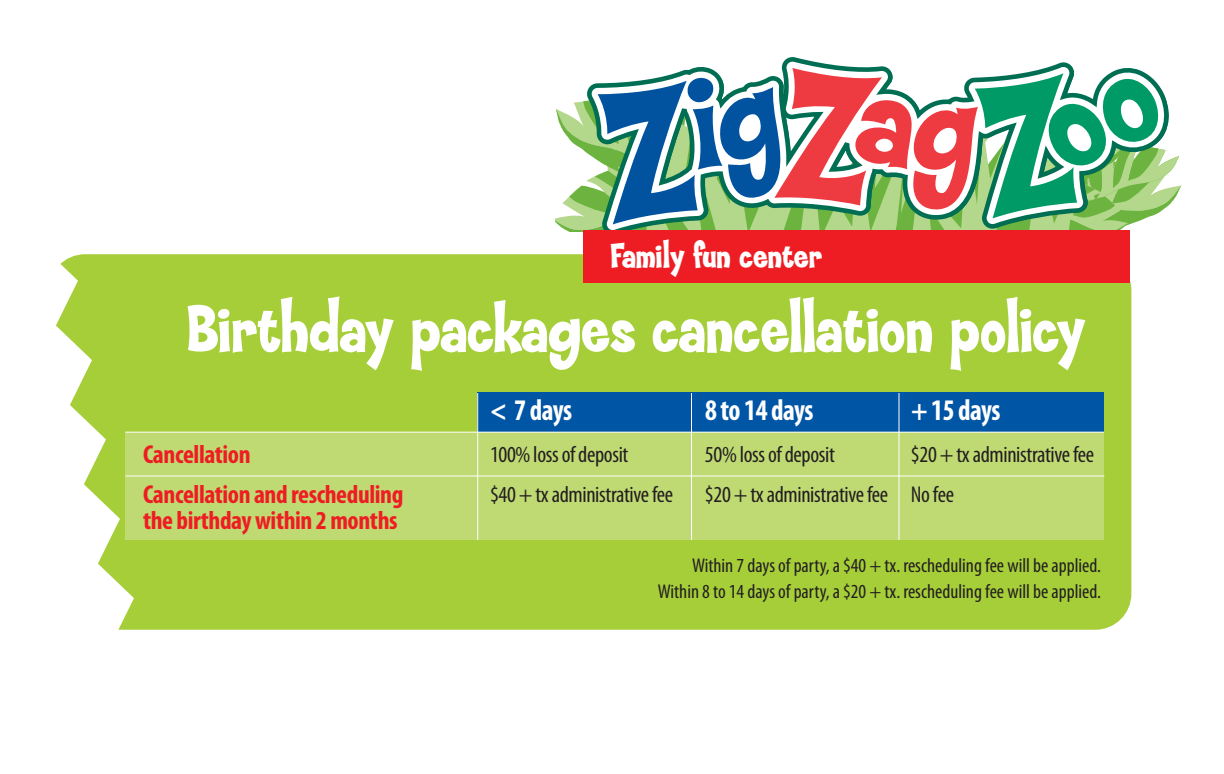
<style>
.page{position:relative;width:1224px;height:774px;background:#fff}
.page>*{position:absolute;margin:0;border:0;box-sizing:border-box;transform-origin:0 0}
.t1{font:800 70px "Coop";letter-spacing:-.01em;color:#fff}
.t2{font:800 36px "Coop";letter-spacing:-.01em;color:#fff}
.t3{font:700 condensed 30px "Myriad Pro";letter-spacing:-.02em;color:#fff;scale:.93 1}
.t4{font:700 condensed 26px "Myriad Pro";letter-spacing:-.015em;color:#ee1d23}
.t5{font:condensed 23px "Myriad Pro";letter-spacing:-.015em;color:#231f20}
.t6{font:condensed 20px/26px "Myriad Pro";color:#231f20;text-align:right}
</style>
<div class="page">
<div style="left:49px;top:254px;width:1082px;height:376px;background:#a6ce39;border-radius:36px"></div>
<div style="left:478px;top:392px;width:626px;height:40px;background:#0155a5"></div>
<div style="left:125px;top:432px;width:979px;height:108px;background:#c0da73"></div>
<svg style="left:49px;top:254px;width:108px;height:376px"></svg>
<svg style="left:583px;top:57px;width:490px;height:182px"></svg>
<svg style="left:556px;top:68px;width:626px;height:163px"></svg>
<div style="left:584px;top:231px;width:546px;height:52px;background:#ee1d23"></div>
<hr style="left:125px;top:476px;width:979px;height:1px;background:#fff">
<hr style="left:125px;top:432px;width:979px;height:1px;background:#fff">
<hr style="left:691px;top:393px;width:1px;height:147px;background:#fff">
<hr style="left:477px;top:393px;width:1px;height:147px;background:#fff">
<hr style="left:899px;top:393px;width:1px;height:147px;background:#fff">
<h2 class="t2" style="left:610px;top:241px;width:214px">Family fun center</h2>
<h1 class="t1" style="left:186px;top:300px;width:901px">Birthday packages cancellation policy</h1>
<h3 class="t3" style="left:490px;top:399px;width:90px">&lt; 7 days</h3>
<h3 class="t3" style="left:705px;top:399px;width:118px">8 to 14 days</h3>
<h3 class="t3" style="left:911px;top:399px;width:98px">+15 days</h3>
<h3 class="t4" style="left:143px;top:445px;width:109px">Cancellation</h3>
<p class="t5" style="left:490px;top:446px;width:140px">100%lossofdeposit</p>
<p class="t5" style="left:705px;top:446px;width:131px">50%lossofdeposit</p>
<p class="t5" style="left:911px;top:446px;width:185px">$20+txadministrativefee</p>
<h3 class="t4" style="left:143px;top:486px;width:262px">Cancellation and rescheduling</h3>
<p class="t5" style="left:490px;top:486px;width:185px">$40+txadministrativefee</p>
<p class="t5" style="left:705px;top:486px;width:251px">$20+txadministrativefee Nofee</p>
<h3 class="t4" style="left:143px;top:512px;width:256px">the birthdaywithin 2months</h3>
<p class="t6" style="left:658px;top:554px;width:445px">Within 7 days of party, a $40 + tx. rescheduling fee will be applied.<br>Within 8 to 14 days of party, a $20 + tx. rescheduling fee will be applied.</p>
</div>
